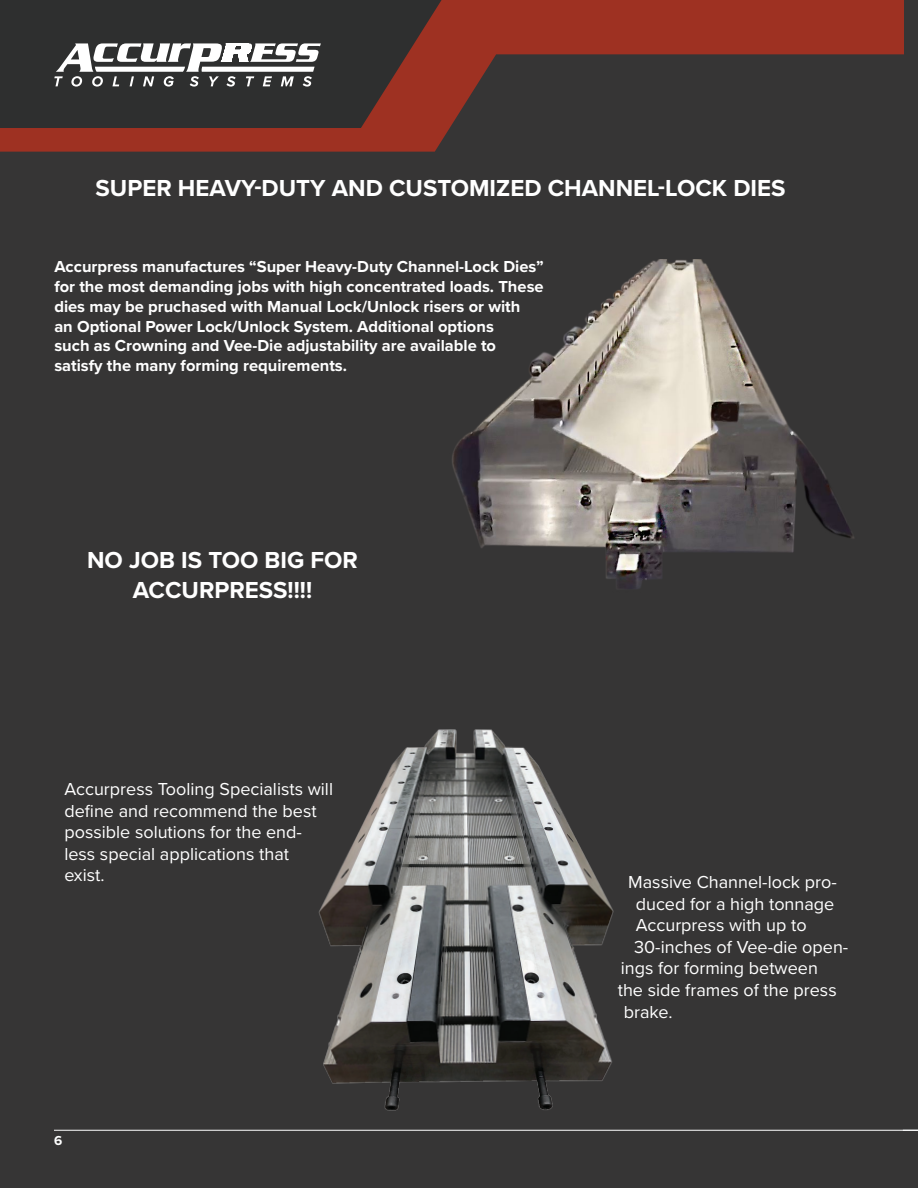
<style>
.page{position:relative;width:918px;height:1188px;background:#363535}
.page>*{position:absolute;margin:0;border:0;box-sizing:border-box;transform-origin:0 0}
.t1{font:700 24px/30px "Proxima Nova";color:#fff;text-align:center}
.t2{font:18px/21.6px "Proxima Nova";color:#fff}
.Body_Copy{font:700 16.5px/19.8px "Proxima Nova";color:#fff}
.t3{font:700 13.5px "Proxima Nova";color:#fff}
</style>
<div class="page">
<svg style="left:0;top:0;width:904px;height:152px"></svg>
<svg style="left:0;top:0;width:442px;height:128px"></svg>
<svg style="left:54px;top:43px;width:267px;height:44px"></svg>
<img style="left:452px;top:259px;width:402px;height:330px">
<hr style="left:54px;top:1130px;width:864px;height:1px;background:#fff">
<img style="left:304px;top:729px;width:329px;height:402px">
<p class="t1" style="left:96px;top:173px;width:692px">SUPER HEAVY-DUTY AND CUSTOMIZED CHANNEL-LOCK DIES</p>
<p class="Body_Copy" style="left:54px;top:256px;width:491px">Accurpress manufactures “Super Heavy-Duty Channel-Lock Dies” for the most demanding jobs with high concentrated loads. These dies may be pruchased with Manual Lock/Unlock risers or with<br>an Optional Power Lock/Unlock System. Additional options<br>such as Crowning and Vee-Die adjustability are available to satisfy the many forming requirements.</p>
<p class="t1" style="left:87px;top:544px;width:272px">NO JOB IS TOO BIG FOR<br>ACCURPRESS!!!!</p>
<p class="t2" style="left:64px;top:777px;width:270px">Accurpress Tooling Specialists will define and recommend the best possible solutions for the end&shy;less special applications that exist.</p>
<p class="t3" style="left:54px;top:1130px;width:10px">6</p>
<p class="t2" style="left:628px;top:870px;width:210px">Massive Channel-lock pro-</p>
<p class="t2" style="left:636px;top:892px;width:200px">duced for a high tonnage</p>
<p class="t2" style="left:636px;top:914px;width:172px">Accurpress with up to</p>
<p class="t2" style="left:634px;top:935px;width:216px">30-inches of Vee-die open-</p>
<p class="t2" style="left:621px;top:957px;width:199px">ings for forming between</p>
<p class="t2" style="left:618px;top:978px;width:220px">the side frames of the press</p>
<p class="t2" style="left:624px;top:1000px;width:50px">brake.</p>
</div>
